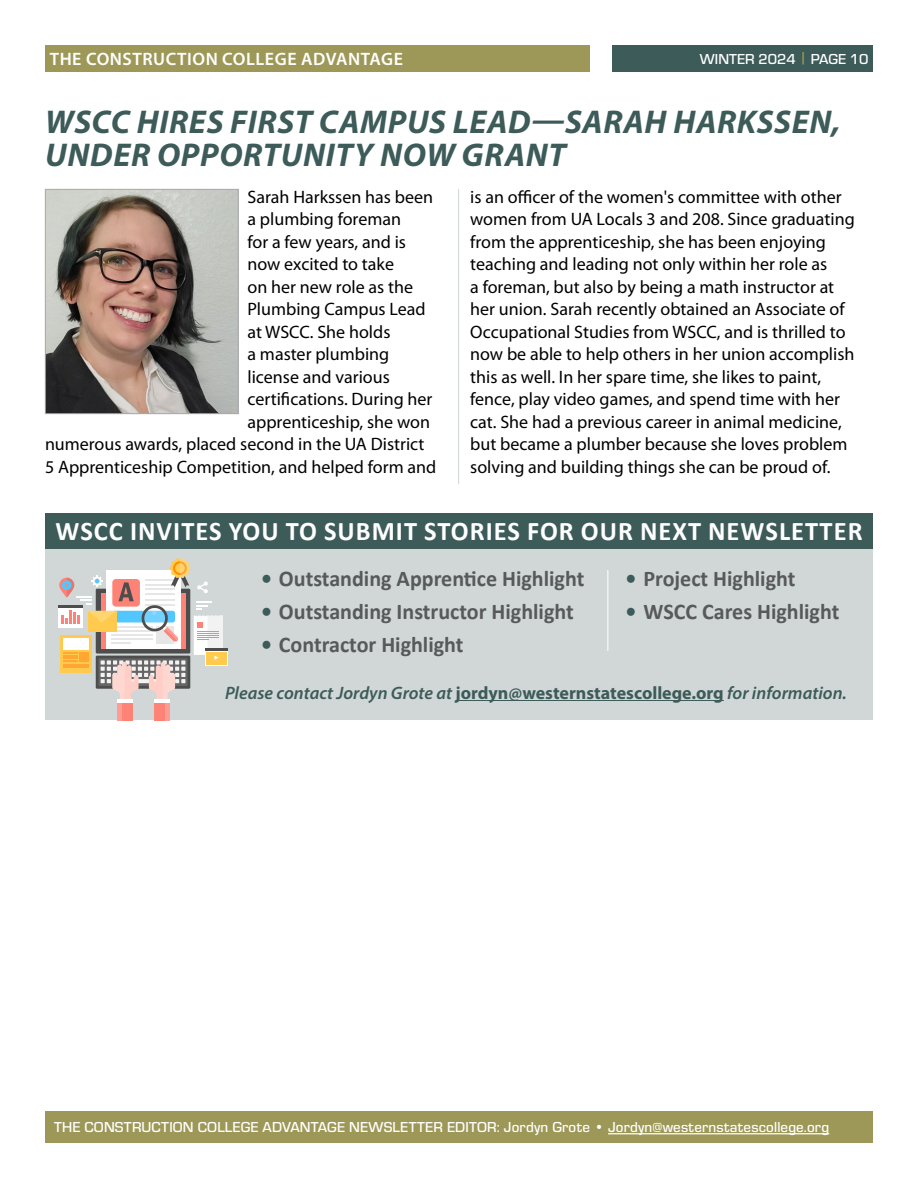
<style>
.page{position:relative;width:918px;height:1188px;background:#fff}
.page>*{position:absolute;margin:0;border:0;box-sizing:border-box;transform-origin:0 0}
.t1{font:italic 700 33px/33px "Myriad Pro";letter-spacing:.02em;color:#3c5b59}
.t2{font:700 27px "Calibri";letter-spacing:.04em;color:#fff}
.t3{font:700 22.5px "Calibri";color:#58595b}
.t4{font:18px/22.5px "Myriad Pro";color:#000}
.t5{font:italic 600 18px "Myriad Pro";color:#3c5b59}
.t6{font:600 18px "Myriad Pro";letter-spacing:.03em;color:#fff}
.t7{font:500 15px "Eurostile";letter-spacing:.01em;color:#fff}
.s1{color:#9e9858}
.s2{color:#3c5b59}
.s3{font-weight:700;font-style:normal}
</style>
<div class="page">
<div style="left:45px;top:1112px;width:828px;height:31px;background:#9e9858"></div>
<hr style="left:608px;top:1133px;width:221px;height:1px;background:#fff">
<div style="left:45px;top:513px;width:828px;height:207px;background:#d0d7d6"></div>
<div style="left:45px;top:513px;width:828px;height:36px;background:#3c5b59"></div>
<hr style="left:455px;top:700px;width:269px;height:1px;background:#3c5b59">
<div style="left:58px;top:606px;width:25px;height:21px;background:#fff"></div>
<div style="left:96px;top:589px;width:94px;height:65px;background:#4d4d4d"></div>
<div style="left:101px;top:594px;width:84px;height:55px;background:#ff8277"></div>
<div style="left:106px;top:570px;width:75px;height:79px;background:#fff"></div>
<div style="left:96px;top:656px;width:94px;height:33px;background:#4d4d4d"></div>
<svg style="left:99px;top:658px;width:89px;height:28px"></svg>
<div style="left:112px;top:579px;width:28px;height:28px;background:#ff8277;border-radius:4px"></div>
<hr style="left:145px;top:579px;width:30px;height:1px;background:#e6e6e6">
<hr style="left:145px;top:584px;width:30px;height:1px;background:#e6e6e6">
<hr style="left:145px;top:589px;width:30px;height:1px;background:#e6e6e6">
<hr style="left:145px;top:594px;width:30px;height:1px;background:#e6e6e6">
<hr style="left:145px;top:599px;width:30px;height:1px;background:#e6e6e6">
<div style="left:112px;top:611px;width:63px;height:11px;background:#51c6ff;border-radius:3px"></div>
<hr style="left:112px;top:626px;width:41px;height:1px;background:#e6e6e6">
<hr style="left:112px;top:630px;width:41px;height:1px;background:#e6e6e6">
<hr style="left:112px;top:634px;width:41px;height:2px;background:#e6e6e6">
<hr style="left:112px;top:638px;width:41px;height:2px;background:#e6e6e6">
<svg style="left:112px;top:643px;width:19px;height:1px"></svg>
<div style="left:156px;top:626px;width:18px;height:18px;background:#e6e6e6"></div>
<svg style="left:140px;top:604px;width:38px;height:38px"></svg>
<hr style="left:154px;top:699px;width:16px;height:4px;background:#fff">
<div style="left:154px;top:703px;width:16px;height:17px;background:#ff8277"></div>
<div style="left:165px;top:703px;width:5px;height:17px;background:#ff9b92"></div>
<svg style="left:101px;top:660px;width:84px;height:42px"></svg>
<hr style="left:118px;top:699px;width:15px;height:4px;background:#fff">
<div style="left:118px;top:703px;width:15px;height:17px;background:#ff8277"></div>
<hr style="left:118px;top:703px;width:4px;height:17px;background:#ff9b92">
<svg style="left:170px;top:558px;width:20px;height:29px"></svg>
<div style="left:88px;top:611px;width:28px;height:20px;background:#ffca4e"></div>
<svg style="left:196px;top:602px;width:16px;height:8px"></svg>
<div style="left:61px;top:635px;width:31px;height:37px;background:#ffca4e"></div>
<div style="left:63px;top:638px;width:26px;height:12px;background:#fff"></div>
<svg style="left:63px;top:652px;width:26px;height:16px"></svg>
<hr style="left:58px;top:605px;width:25px;height:2px;background:#4d4d4d">
<svg style="left:197px;top:581px;width:11px;height:12px"></svg>
<svg style="left:59px;top:578px;width:15px;height:20px"></svg>
<svg style="left:61px;top:576px;width:73px;height:48px"></svg>
<div style="left:205px;top:651px;width:23px;height:15px;background:#ffca4e"></div>
<hr style="left:205px;top:649px;width:23px;height:2px;background:#4d4d4d">
<svg style="left:194px;top:616px;width:29px;height:44px"></svg>
<hr style="left:608px;top:570px;width:1px;height:81px;background:#fff">
<div style="left:45px;top:45px;width:545px;height:27px;background:#9e9858"></div>
<div style="left:612px;top:45px;width:261px;height:27px;background:#3c5b59"></div>
<img style="left:47px;top:189px;width:192px;height:225px">
<div style="left:45px;top:189px;width:193px;height:225px;border:1px solid #a7a9ac"></div>
<hr style="left:458px;top:189px;width:1px;height:295px;background:#d0d7d6">
<p class="t6" style="left:50px;top:48px;width:355px">THE CONSTRUCTION COLLEGE ADVANTAGE</p>
<p class="t7" style="left:700px;top:48px;width:170px">WINTER 2024 <span class="s1">|</span> PAGE 10</p>
<h1 class="t1" style="left:45px;top:104px;width:797px">WSCC HIRES FIRST CAMPUS LEAD—SARAH HARKSSEN,<br>UNDER OPPORTUNITY NOW GRANT</h1>
<p class="t4" style="left:248px;top:185px;width:187px">Sarah Harkssen has been</p>
<p class="t4" style="left:248px;top:207px;width:155px">a plumbing foreman</p>
<p class="t4" style="left:248px;top:230px;width:160px">for a few years, and is</p>
<p class="t4" style="left:248px;top:252px;width:148px">now excited to take</p>
<p class="t4" style="left:248px;top:275px;width:167px">on her new role as the</p>
<p class="t4" style="left:248px;top:297px;width:180px">Plumbing Campus Lead</p>
<p class="t4" style="left:248px;top:320px;width:144px">at WSCC. She holds</p>
<p class="t4" style="left:248px;top:342px;width:143px">a master plumbing</p>
<p class="t4" style="left:248px;top:365px;width:144px">license and various</p>
<p class="t4" style="left:248px;top:387px;width:186px">certifications. During her</p>
<p class="t4" style="left:248px;top:410px;width:184px">apprenticeship, she won</p>
<p class="t4" style="left:45px;top:432px;width:381px">numerous awards, placed second in the UA District</p>
<p class="t4" style="left:45px;top:455px;width:393px">5 Apprenticeship Competition, and helped form and</p>
<p class="t4" style="left:470px;top:185px;width:386px">is an officer of the women's committee with other women from UA Locals 3 and 208. Since graduating from the apprenticeship, she has been enjoying teaching and leading not only within her role as<br>a foreman, but also by being a math instructor at her union. Sarah recently obtained an Associate of Occupational Studies from WSCC, and is thrilled to now be able to help others in her union accomplish this as well. In her spare time, she likes to paint, fence, play video games, and spend time with her cat. She had a previous career in animal medicine, but became a plumber because she loves problem solving and building things she can be proud of.</p>
<h2 class="t2" style="left:56px;top:512px;width:809px">WSCC INVITES YOU TO SUBMIT STORIES FOR OUR NEXT NEWSLETTER</h2>
<p class="t3" style="left:261px;top:563px;width:325px"><span class="s2">•</span> Outstanding Apprentice Highlight</p>
<p class="t3" style="left:261px;top:596px;width:314px"><span class="s2">•</span> Outstanding Instructor Highlight</p>
<p class="t3" style="left:261px;top:628px;width:204px"><span class="s2">•</span> Contractor Highlight</p>
<p class="t5" style="left:225px;top:681px;width:623px">Please contact Jordyn Grote at <span class="s3">jordyn@westernstatescollege.org</span> for information.</p>
<p class="t3" style="left:626px;top:563px;width:171px"><span class="s2">•</span> Project Highlight</p>
<p class="t3" style="left:626px;top:596px;width:215px"><span class="s2">•</span> WSCC Cares Highlight</p>
<p class="t7" style="left:54px;top:1117px;width:777px">THE CONSTRUCTION COLLEGE ADVANTAGE NEWSLETTER EDITOR: Jordyn Grote • Jordyn@westernstatescollege.org</p>
</div>
